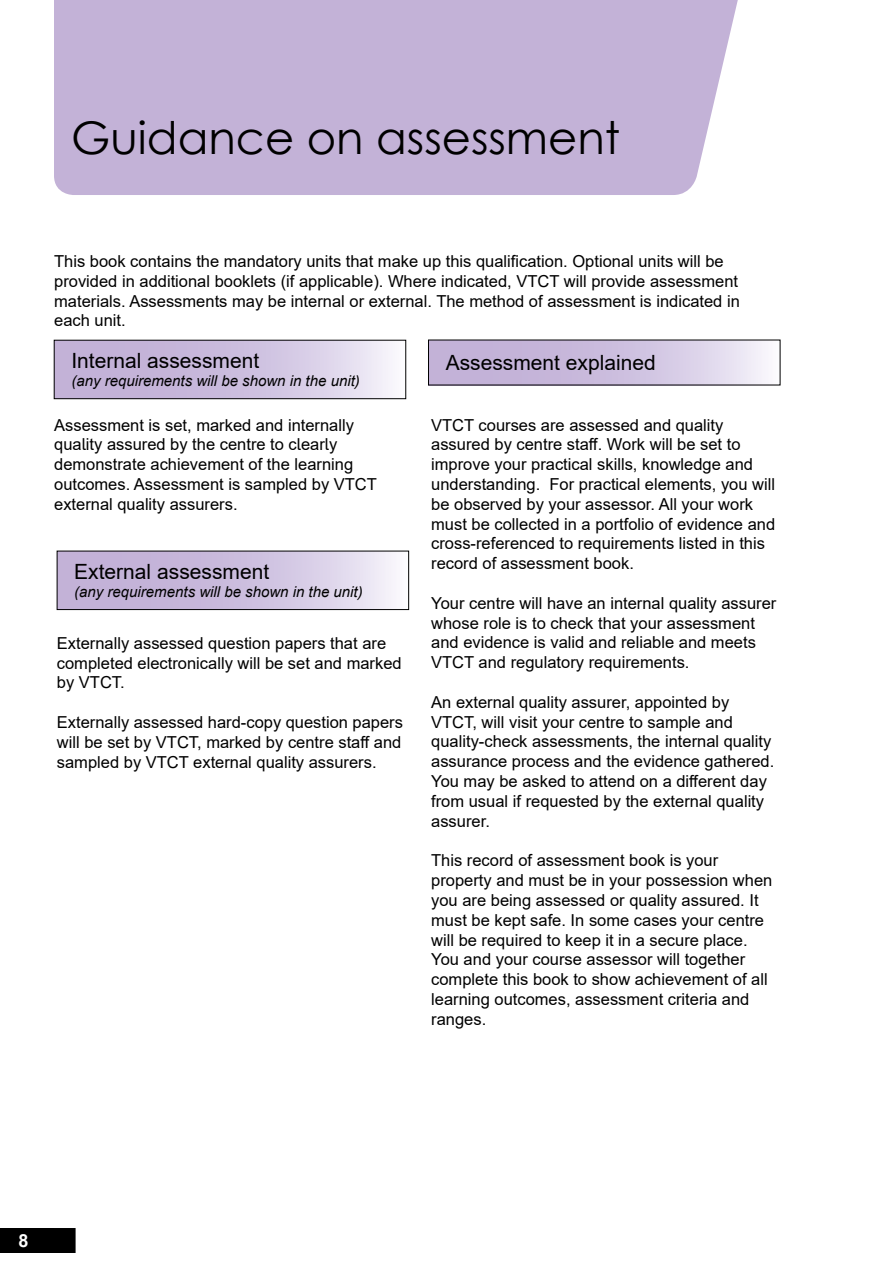
<style>
.page{position:relative;width:893px;height:1263px;background:#fff}
.page>*{position:absolute;margin:0;border:0;box-sizing:border-box;transform-origin:0 0}
.t1{font:45px "Century Gothic";color:#000}
.t2{font:21px "Arial";color:#000}
.t3{font:700 18px "Arial";color:#fff}
.t4{font:16.5px/19.8px "Arial";color:#000}
.t5{font:italic 15px "Arial";color:#000}
</style>
<div class="page">
<div style="left:54px;top:0;width:684px;height:195px;background:#c3b2d7"></div>
<svg style="left:59px;top:553px;width:336px;height:55px"></svg>
<div style="left:57px;top:551px;width:352px;height:59px;border:1px solid #000"></div>
<svg style="left:56px;top:342px;width:336px;height:55px"></svg>
<div style="left:54px;top:340px;width:352px;height:59px;border:1px solid #000"></div>
<svg style="left:430px;top:342px;width:336px;height:41px"></svg>
<div style="left:0;top:1228px;width:76px;height:25px;background:#000"></div>
<h1 class="t1" style="left:71px;top:106px;width:550px">Guidance on assessment</h1>
<p class="t4" style="left:54px;top:251px;width:687px">This book contains the mandatory units that make up this qualification. Optional units will be provided in additional booklets (if applicable). Where indicated, VTCT will provide assessment materials. Assessments may be internal or external. The method of assessment is indicated in each unit.</p>
<p class="t2" style="left:71px;top:346px;width:189px">Internal assessment</p>
<p class="t5" style="left:71px;top:371px;width:290px">(any requirements will be shown in the unit)</p>
<p class="t4" style="left:54px;top:415px;width:324px">Assessment is set, marked and internally quality assured by the centre to clearly demonstrate achievement of the learning outcomes. Assessment is sampled by VTCT external quality assurers.</p>
<p class="t2" style="left:446px;top:348px;width:212px">Assessment explained</p>
<p class="t4" style="left:431px;top:415px;width:345px">VTCT courses are assessed and quality assured by centre staff. Work will be set to improve your practical skills, knowledge and understanding. For practical elements, you will be observed by your assessor. All your work must be collected in a portfolio of evidence and cross-referenced to requirements listed in this record of assessment book.</p>
<p class="t4" style="left:431px;top:593px;width:347px">Your centre will have an internal quality assurer whose role is to check that your assessment and evidence is valid and reliable and meets VTCT and regulatory requirements.</p>
<p class="t4" style="left:431px;top:692px;width:345px">An external quality assurer, appointed by VTCT, will visit your centre to sample and quality-check assessments, the internal quality assurance process and the evidence gathered.<br>You may be asked to attend on a different day from usual if requested by the external quality assurer.</p>
<p class="t4" style="left:431px;top:850px;width:343px">This record of assessment book is your property and must be in your possession when you are being assessed or quality assured. It must be kept safe. In some cases your centre will be required to keep it in a secure place.<br>You and your course assessor will together complete this book to show achievement of all learning outcomes, assessment criteria and ranges.</p>
<p class="t2" style="left:74px;top:557px;width:196px">External assessment</p>
<p class="t5" style="left:74px;top:582px;width:290px">(any requirements will be shown in the unit)</p>
<p class="t4" style="left:57px;top:633px;width:346px">Externally assessed question papers that are completed electronically will be set and marked by VTCT.</p>
<p class="t4" style="left:57px;top:712px;width:348px;text-align:justify">Externally assessed hard-copy question papers will be set by VTCT, marked by centre staff and sampled by VTCT external quality assurers.</p>
<p class="t3" style="left:18px;top:1228px;width:12px">8</p>
</div>
